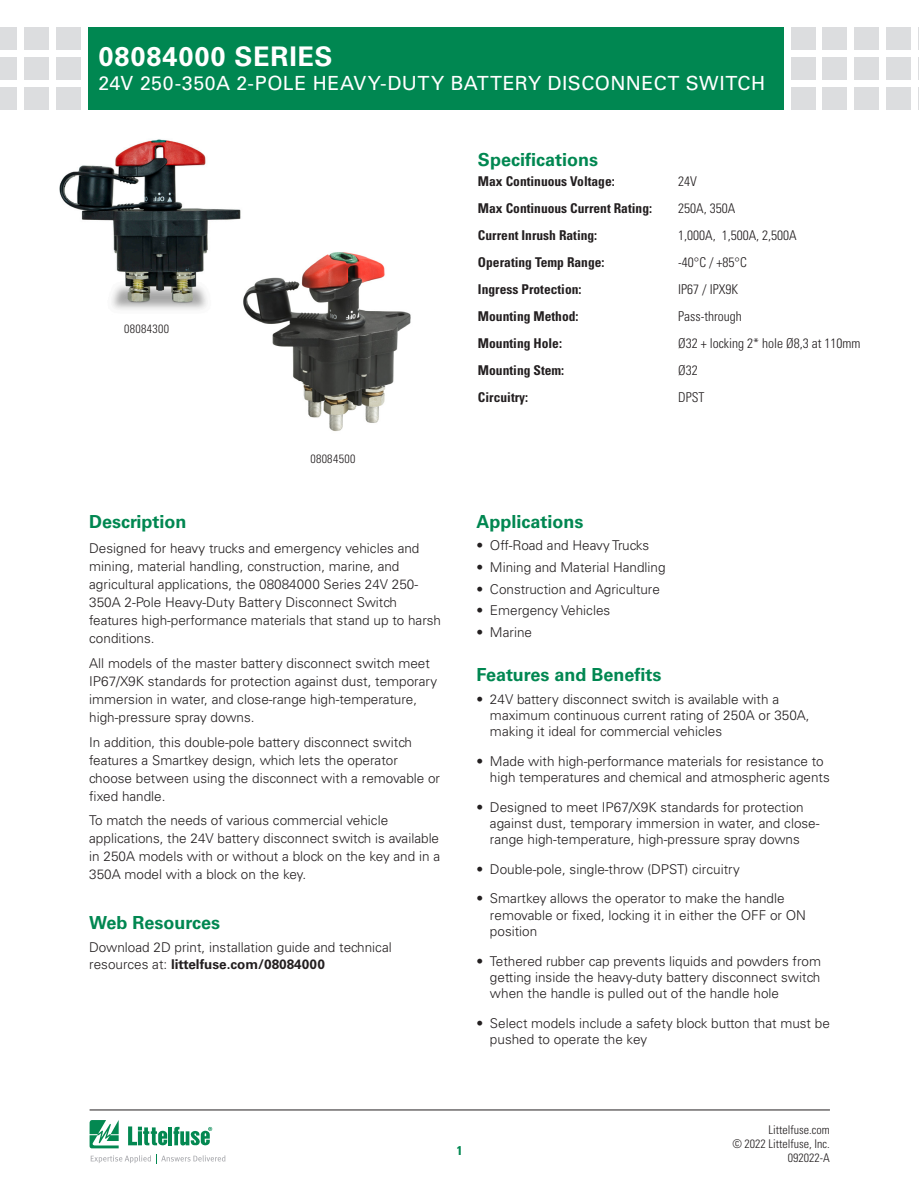
<style>
.page{position:relative;width:919px;height:1191px;background:#fff}
.page>*{position:absolute;margin:0;border:0;box-sizing:border-box;transform-origin:0 0}
.Head_Large{font:700 27px "Univers LT Std";letter-spacing:.035em;color:#fff}
.Head_Large-2{font:19.5px "Univers LT Std";letter-spacing:.025em;color:#fff}
.Green_Subheads{font:700 18px "Univers LT Std";color:#008751}
.Body_text{font:700 18px "Univers LT Std";color:#008751}
.Body_text-2{font:300 13.5px/18px "Univers LT Std";color:#231f20}
.段落样式1{font:700 condensed 13.5px "Univers LT Std";color:#231f20}
.段落样式1-2{font:300 condensed 13.5px "Univers LT Std";color:#231f20}
.t1{font:700 condensed 12.75px "Univers LT Std";color:#008751}
.Chart_Body{font:300 condensed 12px/14.2px "Univers LT Std";color:#231f20;text-align:right}
.Chart_Body-2{font:300 condensed 12px "Univers LT Std";letter-spacing:.025em;color:#231f20}
.Chart_Body-3{font:300 condensed 12px "Univers LT Std";letter-spacing:.03em;color:#231f20}
.s1{font-weight:700}
</style>
<div class="page">
<div style="left:56px;top:27px;width:25px;height:23px;background:#dcdddf"></div>
<div style="left:56px;top:57px;width:25px;height:23px;background:#dcdddf"></div>
<div style="left:56px;top:87px;width:25px;height:22px;background:#dcdddf"></div>
<div style="left:24px;top:27px;width:25px;height:23px;background:#dcdddf"></div>
<div style="left:24px;top:57px;width:25px;height:23px;background:#dcdddf"></div>
<div style="left:24px;top:87px;width:25px;height:22px;background:#dcdddf"></div>
<div style="left:0;top:27px;width:17px;height:23px;background:#dcdddf"></div>
<div style="left:0;top:57px;width:17px;height:23px;background:#dcdddf"></div>
<div style="left:0;top:87px;width:17px;height:22px;background:#dcdddf"></div>
<div style="left:790px;top:27px;width:25px;height:23px;background:#dcdddf"></div>
<div style="left:790px;top:57px;width:25px;height:23px;background:#dcdddf"></div>
<div style="left:790px;top:87px;width:25px;height:22px;background:#dcdddf"></div>
<div style="left:854px;top:27px;width:25px;height:23px;background:#dcdddf"></div>
<div style="left:854px;top:57px;width:25px;height:23px;background:#dcdddf"></div>
<div style="left:854px;top:87px;width:25px;height:22px;background:#dcdddf"></div>
<div style="left:822px;top:27px;width:25px;height:23px;background:#dcdddf"></div>
<div style="left:822px;top:57px;width:25px;height:23px;background:#dcdddf"></div>
<div style="left:822px;top:87px;width:25px;height:22px;background:#dcdddf"></div>
<div style="left:886px;top:27px;width:24px;height:23px;background:#dcdddf"></div>
<div style="left:886px;top:57px;width:24px;height:23px;background:#dcdddf"></div>
<div style="left:886px;top:87px;width:24px;height:22px;background:#dcdddf"></div>
<svg style="left:918px;top:27px;width:1px;height:23px"></svg>
<svg style="left:918px;top:57px;width:1px;height:23px"></svg>
<svg style="left:918px;top:87px;width:1px;height:22px"></svg>
<div style="left:88px;top:27px;width:695px;height:82px;background:#008751"></div>
<hr style="left:90px;top:1109px;width:739px;height:1px;background:#231f20">
<svg style="left:90px;top:1120px;width:135px;height:43px"></svg>
<img style="left:59px;top:139px;width:182px;height:171px">
<img style="left:238px;top:239px;width:173px;height:192px">
<p class="Head_Large" style="left:98px;top:41px;width:235px">08084000 SERIES</p>
<p class="Head_Large-2" style="left:98px;top:71px;width:668px">24V 250-350A 2-POLE HEAVY-DUTY BATTERY DISCONNECT SWITCH</p>
<p class="Chart_Body-2" style="left:124px;top:322px;width:47px">08084300</p>
<p class="Chart_Body-3" style="left:310px;top:451px;width:46px">08084500</p>
<p class="Green_Subheads" style="left:89px;top:511px;width:99px">Description</p>
<p class="Body_text-2" style="left:89px;top:539px;width:353px">Designed for heavy trucks and emergency vehicles and mining, material handling, construction, marine, and agricultural applications, the 08084000 Series 24V 250- 350A 2-Pole Heavy-Duty Battery Disconnect Switch features high-performance materials that stand up to harsh conditions.</p>
<p class="Body_text-2" style="left:89px;top:654px;width:349px">All models of the master battery disconnect switch meet IP67/X9K standards for protection against dust, temporary immersion in water, and close-range high-temperature, high-pressure spray downs.</p>
<p class="Body_text-2" style="left:89px;top:733px;width:352px">In addition, this double-pole battery disconnect switch features a Smartkey design, which lets the operator choose between using the disconnect with a removable or fixed handle.</p>
<p class="Body_text-2" style="left:89px;top:811px;width:352px">To match the needs of various commercial vehicle applications, the 24V battery disconnect switch is available in 250A models with or without a block on the key and in a 350A model with a block on the key.</p>
<p class="Green_Subheads" style="left:89px;top:912px;width:132px">Web Resources</p>
<p class="Body_text-2" style="left:89px;top:939px;width:304px;line-height:16.5px">Download 2D print, installation guide and technical resources at: <span class="s1">littelfuse.com/08084000</span></p>
<p class="Green_Subheads" style="left:478px;top:149px;width:122px">Specifications</p>
<p class="段落样式1" style="left:478px;top:173px;width:138px">Max Continuous Voltage:</p>
<p class="段落样式1-2" style="left:678px;top:173px;width:20px">24V</p>
<p class="段落样式1" style="left:478px;top:200px;width:176px">Max Continuous Current Rating:</p>
<p class="段落样式1-2" style="left:678px;top:200px;width:58px">250A, 350A</p>
<p class="段落样式1" style="left:478px;top:227px;width:121px">Current Inrush Rating:</p>
<p class="段落样式1-2" style="left:678px;top:227px;width:120px">1,000A, 1,500A, 2,500A</p>
<p class="段落样式1" style="left:478px;top:254px;width:128px">Operating Temp Range:</p>
<p class="段落样式1-2" style="left:678px;top:254px;width:70px">-40°C / +85°C</p>
<p class="段落样式1" style="left:478px;top:281px;width:105px">Ingress Protection:</p>
<p class="段落样式1-2" style="left:678px;top:281px;width:61px">IP67 / IPX9K</p>
<p class="段落样式1" style="left:478px;top:308px;width:102px">Mounting Method:</p>
<p class="段落样式1-2" style="left:678px;top:308px;width:65px">Pass-through</p>
<p class="段落样式1" style="left:478px;top:335px;width:85px">Mounting Hole:</p>
<p class="段落样式1-2" style="left:678px;top:335px;width:184px">Ø32 + locking 2* hole Ø8,3 at 110mm</p>
<p class="段落样式1" style="left:478px;top:362px;width:88px">Mounting Stem:</p>
<p class="段落样式1-2" style="left:678px;top:362px;width:21px">Ø32</p>
<p class="段落样式1" style="left:478px;top:389px;width:52px">Circuitry:</p>
<p class="段落样式1-2" style="left:678px;top:389px;width:28px">DPST</p>
<p class="Green_Subheads" style="left:476px;top:511px;width:109px">Applications</p>
<p class="Body_text-2" style="left:476px;top:536px;width:174px">• Off-Road and Heavy Trucks</p>
<p class="Body_text-2" style="left:476px;top:558px;width:191px">• Mining and Material Handling</p>
<p class="Body_text-2" style="left:476px;top:580px;width:185px">• Construction and Agriculture</p>
<p class="Body_text-2" style="left:476px;top:601px;width:135px">• Emergency Vehicles</p>
<p class="Body_text-2" style="left:476px;top:623px;width:57px">• Marine</p>
<p class="Body_text" style="left:476px;top:663px;width:186px">Features and Benefits</p>
<p class="Body_text-2" style="left:490px;top:690px;width:321px;line-height:16.2px;text-indent:-14px">• 24V battery disconnect switch is available with a maximum continuous current rating of 250A or 350A, making it ideal for commercial vehicles</p>
<p class="Body_text-2" style="left:490px;top:753px;width:341px;line-height:16.2px;text-indent:-14px">• Made with high-performance materials for resistance to high temperatures and chemical and atmospheric agents</p>
<p class="Body_text-2" style="left:490px;top:798px;width:331px;line-height:16.2px;text-indent:-14px">• Designed to meet IP67/X9K standards for protection against dust, temporary immersion in water, and close&shy;range high-temperature, high-pressure spray downs</p>
<p class="Body_text-2" style="left:476px;top:860px;width:265px">• Double-pole, single-throw (DPST) circuitry</p>
<p class="Body_text-2" style="left:490px;top:890px;width:317px;line-height:16.2px;text-indent:-14px">• Smartkey allows the operator to make the handle removable or fixed, locking it in either the OFF or ON position</p>
<p class="Body_text-2" style="left:490px;top:952px;width:332px;line-height:16.2px;text-align:justify;text-indent:-14px">• Tethered rubber cap prevents liquids and powders from getting inside the heavy-duty battery disconnect switch when the handle is pulled out of the handle hole</p>
<p class="Body_text-2" style="left:490px;top:1014px;width:341px;line-height:16.2px;text-indent:-14px">• Select models include a safety block button that must be pushed to operate the key</p>
<p class="t1" style="left:456px;top:1142px;width:7px">1</p>
<p class="Chart_Body" style="left:732px;top:1122px;width:99px">Littelfuse.com<br>© 2022 Littelfuse, Inc.<br>092022-A</p>
</div>
